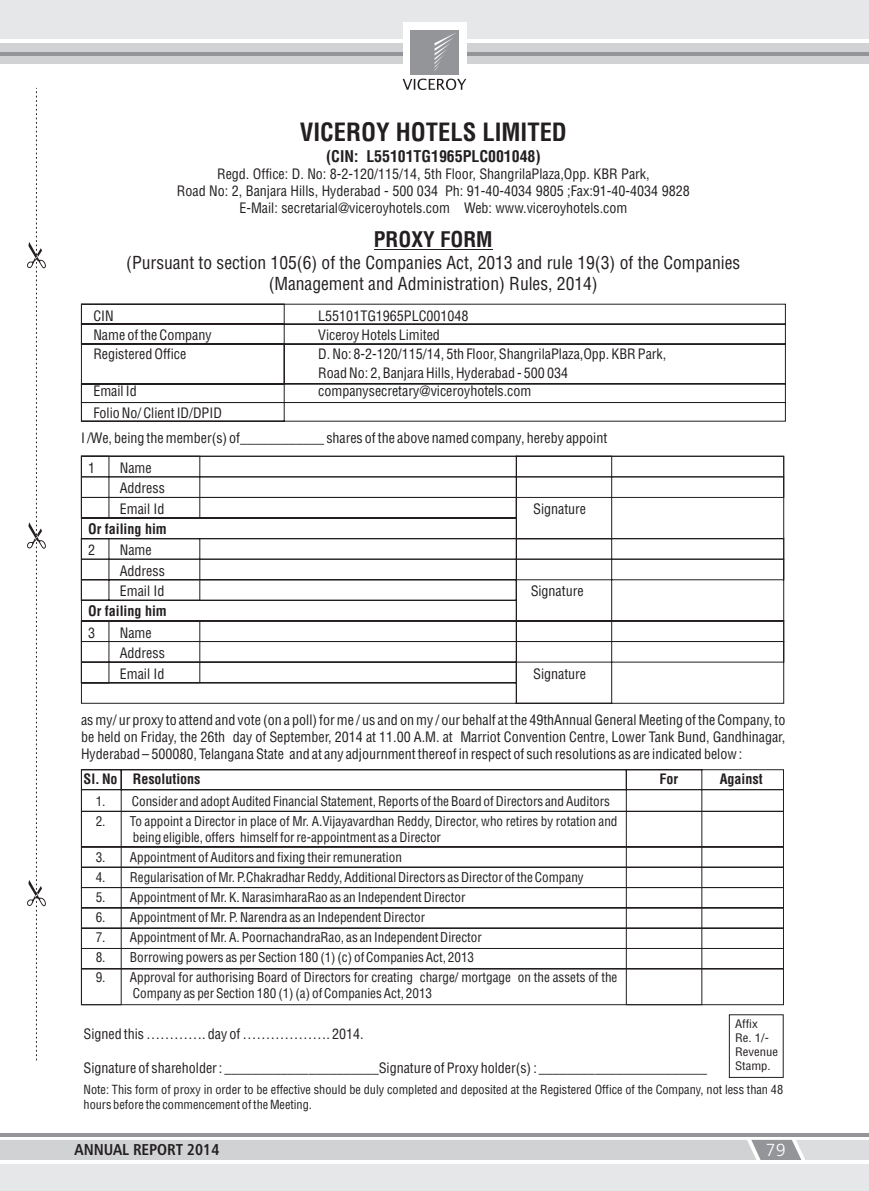
<style>
.page{position:relative;width:869px;height:1191px;background:#fff}
.page>*{position:absolute;margin:0;border:0;box-sizing:border-box;transform-origin:0 0}
.t1{font:800 24.5px "Switzerland Condensed";color:#231f20}
.t2{font:800 21px "Switzerland Condensed";color:#231f20}
.t3{font:17.5px/21.2px "Switzerland Condensed";color:#231f20;text-align:center}
.t4{font:17.5px "Humanist 777 BT Light B";color:#fff}
.t5{font:800 15.75px "Switzerland Condensed";color:#231f20}
.t6{font:15.75px "Humanist 777 BT Roman Condensed B Bold";color:#231f20}
.t7{font:14px/20.5px "Switzerland Condensed";color:#231f20}
.t8{font:800 14px "Switzerland Condensed";color:#231f20}
.t9{font:13.12px/15.9px "Switzerland Condensed";color:#231f20}
.t10{font:12.25px/14.9px "Switzerland Condensed";color:#231f20}
.t11{font:11.55px/14px "Switzerland Condensed";color:#231f20;scale:1.1 1}
</style>
<div class="page">
<hr style="left:374px;top:249px;width:118px;height:1px;background:#231f20">
<svg style="left:80px;top:303px;width:705px;height:216px"></svg>
<svg style="left:80px;top:455px;width:704px;height:83px"></svg>
<svg style="left:80px;top:538px;width:704px;height:82px"></svg>
<svg style="left:80px;top:620px;width:704px;height:84px"></svg>
<svg style="left:80px;top:769px;width:704px;height:19px"></svg>
<svg style="left:80px;top:788px;width:704px;height:217px"></svg>
<svg style="left:27px;top:88px;width:19px;height:972px"></svg>
<div style="left:0;top:0;width:868px;height:43px;background:#e6e7e9"></div>
<div style="left:0;top:43px;width:868px;height:21px;background:#d1d2d4"></div>
<hr style="left:0;top:52px;width:402px;height:4px;background:#939598">
<hr style="left:466px;top:52px;width:402px;height:4px;background:#939598">
<div style="left:402px;top:22px;width:64px;height:53px;background:#fff"></div>
<svg style="left:402px;top:79px;width:64px;height:11px"></svg>
<div style="left:410px;top:30px;width:49px;height:45px;background:#939598"></div>
<svg style="left:434px;top:33px;width:22px;height:38px"></svg>
<hr style="left:0;top:39px;width:402px;height:4px;background:#fff">
<hr style="left:466px;top:39px;width:402px;height:4px;background:#fff">
<hr style="left:0;top:1133px;width:868px;height:3px;background:#939598">
<div style="left:0;top:1160px;width:868px;height:31px;background:#e6e7e9"></div>
<hr style="left:0;top:1160px;width:868px;height:4px;background:#fff">
<svg style="left:0;top:1139px;width:868px;height:21px;background:#d1d2d4"></svg>
<h1 class="t1" style="left:300px;top:122px;width:268px">VICEROY HOTELS LIMITED</h1>
<p class="t5" style="left:326px;top:150px;width:216px">(CIN: L55101TG1965PLC001048)</p>
<p class="t7" style="left:177px;top:167px;width:514px;line-height:17px;text-align:center">Regd. Office: D. No: 8-2-120/115/14, 5th Floor, ShangrilaPlaza,Opp. KBR Park,<br>Road No: 2, Banjara Hills, Hyderabad - 500 034 Ph: 91-40-4034 9805 ;Fax:91-40-4034 9828<br>E-Mail: secretarial@viceroyhotels.com Web: www.viceroyhotels.com</p>
<h2 class="t2" style="left:374px;top:231px;width:120px">PROXY FORM</h2>
<p class="t3" style="left:126px;top:253px;width:615px">(Pursuant to section 105(6) of the Companies Act, 2013 and rule 19(3) of the Companies (Management and Administration) Rules, 2014)</p>
<p class="t7" style="left:93px;top:307px;width:22px">CIN</p>
<p class="t7" style="left:318px;top:307px;width:152px">L55101TG1965PLC001048</p>
<p class="t7" style="left:93px;top:326px;width:120px">Name of the Company</p>
<p class="t7" style="left:318px;top:326px;width:123px">Viceroy Hotels Limited</p>
<p class="t7" style="left:93px;top:345px;width:94px">Registered Office</p>
<p class="t7" style="left:318px;top:345px;width:349px;line-height:18.7px">D. No: 8-2-120/115/14, 5th Floor, ShangrilaPlaza,Opp. KBR Park,<br>Road No: 2, Banjara Hills, Hyderabad - 500 034</p>
<p class="t7" style="left:93px;top:382px;width:45px">Email Id</p>
<p class="t7" style="left:318px;top:382px;width:214px">companysecretary@viceroyhotels.com</p>
<p class="t7" style="left:81px;top:401px;width:527px;line-height:25.6px;text-indent:12px">Folio No/ Client ID/DPID<br>I /We, being the member(s) of____________ shares of the above named company, hereby appoint</p>
<p class="t7" style="left:88px;top:459px;width:8px">1</p>
<p class="t7" style="left:120px;top:459px;width:47px">Name<br>Address<br>Email Id</p>
<p class="t7" style="left:533px;top:499px;width:54px">Signature</p>
<p class="t8" style="left:88px;top:523px;width:80px">Or failing him</p>
<p class="t7" style="left:88px;top:541px;width:8px">2</p>
<p class="t7" style="left:120px;top:541px;width:47px">Name<br>Address<br>Email Id</p>
<p class="t7" style="left:530px;top:582px;width:54px">Signature</p>
<p class="t8" style="left:88px;top:606px;width:80px">Or failing him</p>
<p class="t7" style="left:88px;top:623px;width:8px">3</p>
<p class="t7" style="left:120px;top:623px;width:47px">Name<br>Address<br>Email Id</p>
<p class="t7" style="left:533px;top:664px;width:54px">Signature</p>
<p class="t7" style="left:81px;top:712px;width:705px;line-height:17px;text-align:justify">as my/ ur proxy to attend and vote (on a poll) for me / us and on my / our behalf at the 49thAnnual General Meeting of the Company, to be held on Friday, the 26th day of September, 2014 at 11.00 A.M. at Marriot Convention Centre, Lower Tank Bund, Gandhinagar, Hyderabad – 500080, Telangana State and at any adjournment thereof in respect of such resolutions as are indicated below :</p>
<p class="t8" style="left:84px;top:773px;width:118px">Sl. No Resolutions</p>
<p class="t8" style="left:659px;top:773px;width:20px">For</p>
<p class="t8" style="left:719px;top:773px;width:44px">Against</p>
<p class="t9" style="left:96px;top:794px;width:515px">1. Consider and adopt Audited Financial Statement, Reports of the Board of Directors and Auditors</p>
<p class="t9" style="left:133px;top:814px;width:486px;text-indent:-37px">2. To appoint a Director in place of Mr. A.Vijayavardhan Reddy, Director, who retires by rotation and being eligible, offers himself for re-appointment as a Director</p>
<p class="t9" style="left:96px;top:850px;width:307px">3. Appointment of Auditors and fixing their remuneration</p>
<p class="t9" style="left:96px;top:870px;width:489px">4. Regularisation of Mr. P.Chakradhar Reddy, Additional Directors as Director of the Company</p>
<p class="t9" style="left:96px;top:890px;width:371px">5. Appointment of Mr. K. NarasimharaRao as an Independent Director</p>
<p class="t9" style="left:96px;top:910px;width:331px">6. Appointment of Mr. P. Narendra as an Independent Director</p>
<p class="t9" style="left:96px;top:930px;width:387px">7. Appointment of Mr. A. PoornachandraRao, as an Independent Director</p>
<p class="t9" style="left:96px;top:950px;width:380px">8. Borrowing powers as per Section 180 (1) (c) of Companies Act, 2013</p>
<p class="t9" style="left:133px;top:970px;width:486px;text-indent:-37px">9. Approval for authorising Board of Directors for creating charge/ mortgage on the assets of the<br>Company as per Section 180 (1) (a) of Companies Act, 2013</p>
<p class="t7" style="left:84px;top:1024px;width:281px">Signed this …………. day of ………………. 2014.</p>
<p class="t7" style="left:84px;top:1058px;width:624px">Signature of shareholder : ______________________Signature of Proxy holder(s) : ________________________</p>
<p class="t10" style="left:84px;top:1082px;width:700px">Note: This form of proxy in order to be effective should be duly completed and deposited at the Registered Office of the Company, not less than 48 hours before the commencement of the Meeting.</p>
<p class="t6" style="left:74px;top:1140px;width:146px">ANNUAL REPORT 2014</p>
<p class="t4" style="left:765px;top:1139px;width:21px">79</p>
<p class="t11" style="left:734px;top:1018px;width:40px">Affix<br>Re. 1/-<br>Revenue<br>Stamp.</p>
</div>
